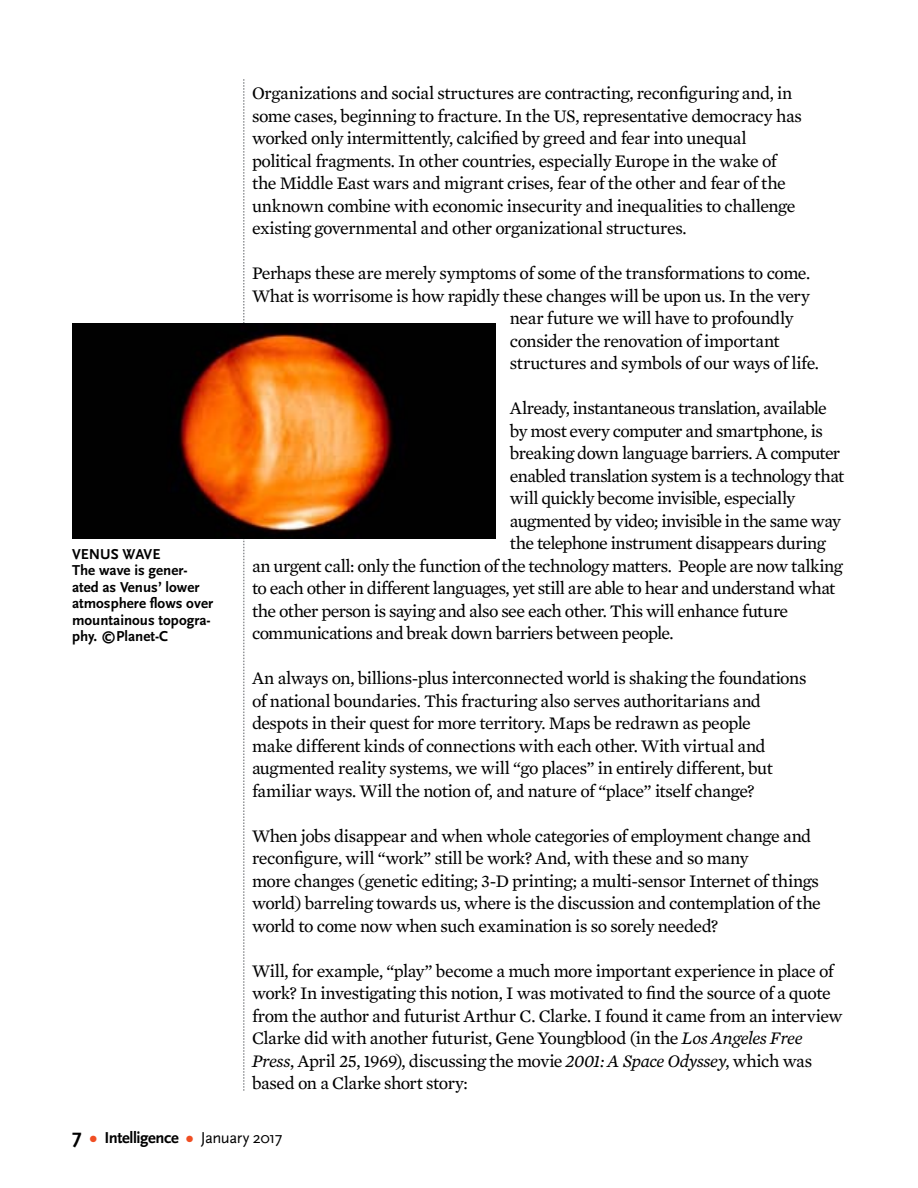
<style>
.page{position:relative;width:918px;height:1188px;background:#fff}
.page>*{position:absolute;margin:0;border:0;box-sizing:border-box;transform-origin:0 0}
.t1{font:700 21px "Scala Sans";color:#000}
.t2{font:18px/22.5px "Mercury Text G2";letter-spacing:-.03em;color:#000}
.t3{font:700 16.5px "Scala Sans";letter-spacing:-.025em;color:#000}
.t4{font:700 15px/16.5px "Scala Sans";color:#000}
.s1{font-style:italic}
.s2{color:#f04e23}
.s3{font-weight:400}
</style>
<div class="page">
<svg style="left:243px;top:79px;width:1px;height:1012px"></svg>
<img style="left:72px;top:324px;width:423px;height:215px">
<p class="t4" style="left:72px;top:546px;width:143px">VENUS WAVE<br>The wave is gener&shy;ated as Venus’ lower atmosphere flows over mountainous topogra&shy;phy. ©Planet-C</p>
<p class="t2" style="left:252px;top:82px;width:551px">Organizations and social structures are contracting, reconfiguring and, in some cases, beginning to fracture. In the US, representative democracy has worked only intermittently, calcified by greed and fear into unequal political fragments. In other countries, especially Europe in the wake of the Middle East wars and migrant crises, fear of the other and fear of the unknown combine with economic insecurity and inequalities to challenge existing governmental and other organizational structures.</p>
<p class="t2" style="left:252px;top:262px;width:560px">Perhaps these are merely symptoms of some of the transformations to come.</p>
<p class="t2" style="left:252px;top:284px;width:559px">What is worrisome is how rapidly these changes will be upon us. In the very</p>
<p class="t2" style="left:510px;top:307px;width:285px">near future we will have to profoundly</p>
<p class="t2" style="left:510px;top:329px;width:271px">consider the renovation of important</p>
<p class="t2" style="left:510px;top:352px;width:311px">structures and symbols of our ways of life.</p>
<p class="t2" style="left:510px;top:397px;width:318px">Already, instantaneous translation, available</p>
<p class="t2" style="left:510px;top:419px;width:314px">by most every computer and smartphone, is</p>
<p class="t2" style="left:510px;top:442px;width:332px">breaking down language barriers. A computer</p>
<p class="t2" style="left:510px;top:464px;width:336px">enabled translation system is a technology that</p>
<p class="t2" style="left:510px;top:487px;width:287px">will quickly become invisible, especially</p>
<p class="t2" style="left:510px;top:509px;width:333px">augmented by video; invisible in the same way</p>
<p class="t2" style="left:510px;top:532px;width:317px">the telephone instrument disappears during</p>
<p class="t2" style="left:252px;top:554px;width:592px">an urgent call: only the function of the technology matters. People are now talking</p>
<p class="t2" style="left:252px;top:577px;width:585px">to each other in different languages, yet still are able to hear and understand what</p>
<p class="t2" style="left:252px;top:599px;width:538px">the other person is saying and also see each other. This will enhance future</p>
<p class="t2" style="left:252px;top:622px;width:423px">communications and break down barriers between people.</p>
<p class="t2" style="left:252px;top:667px;width:556px">An always on, billions-plus interconnected world is shaking the foundations of national boundaries. This fracturing also serves authoritarians and despots in their quest for more territory. Maps be redrawn as people<br>make different kinds of connections with each other. With virtual and augmented reality systems, we will “go places” in entirely different, but familiar ways. Will the notion of, and nature of “place” itself change?</p>
<p class="t2" style="left:252px;top:824px;width:570px">When jobs disappear and when whole categories of employment change and reconfigure, will “work” still be work? And, with these and so many<br>more changes (genetic editing; 3-D printing; a multi-sensor Internet of things world) barreling towards us, where is the discussion and contemplation of the world to come now when such examination is so sorely needed?</p>
<p class="t2" style="left:252px;top:959px;width:592px">Will, for example, “play” become a much more important experience in place of work? In investigating this notion, I was motivated to find the source of a quote from the author and futurist Arthur C. Clarke. I found it came from an interview Clarke did with another futurist, Gene Youngblood (in the <span class="s1">Los Angeles Free Press</span>, April 25, 1969), discussing the movie <span class="s1">2001: A Space Odyssey</span>, which was based on a Clarke short story:</p>
<p class="t1" style="left:72px;top:1125px;width:11px">7</p>
<p class="t3" style="left:90px;top:1129px;width:194px"><span class="s2">●</span> Intelligence <span class="s2">●</span> <span class="s3">January 2017</span></p>
</div>
